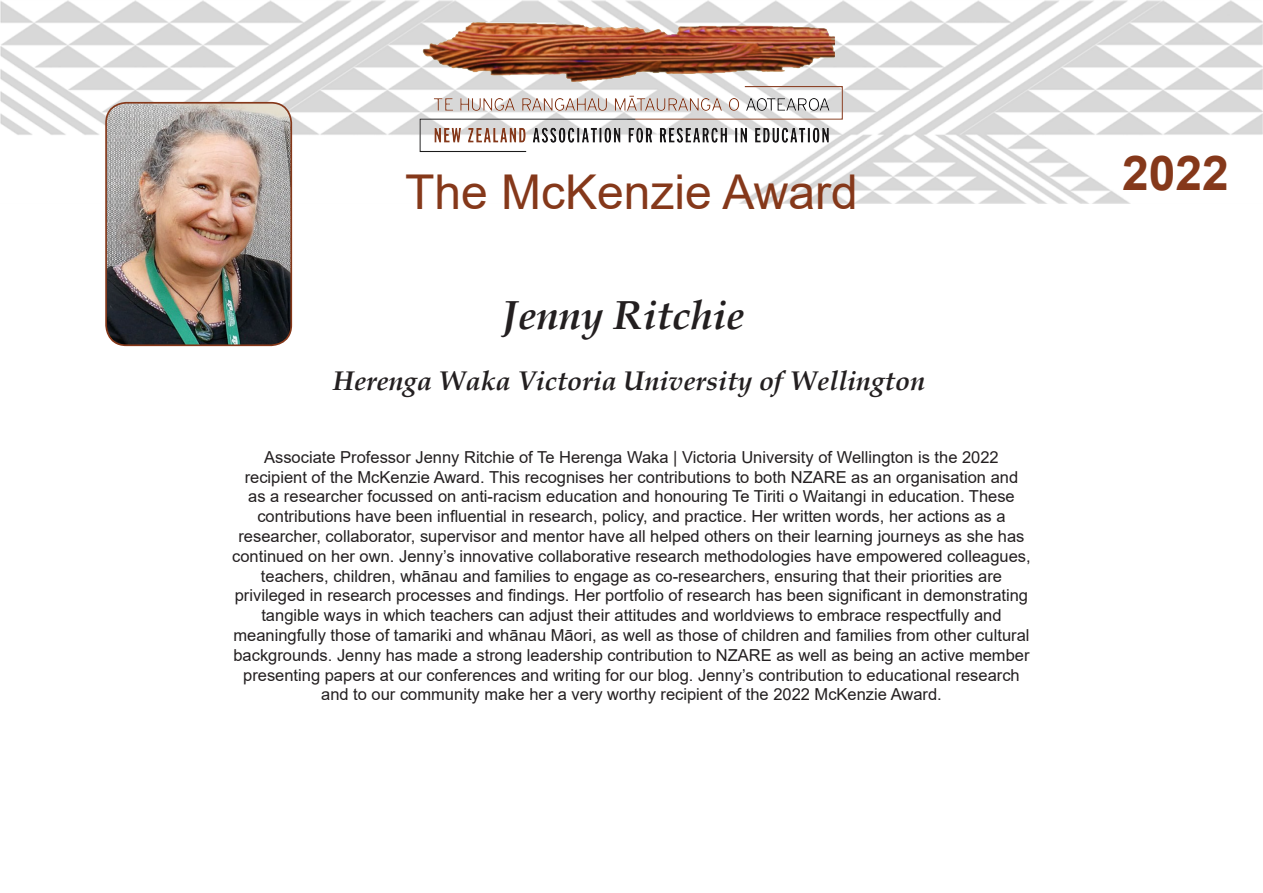
<style>
.page{position:relative;width:1263px;height:893px;background:#fff}
.page>*{position:absolute;margin:0;border:0;box-sizing:border-box;transform-origin:0 0}
.t1{font:48px "Arial";color:#85381a}
.t2{font:700 48px "Arial";color:#85381a}
.t3{font:italic 700 40.5px "Book Antiqua";color:#231f20}
.t4{font:italic 700 27px "Book Antiqua";color:#231f20}
.t5{font:16.5px/19.8px "Arial";color:#231f20;text-align:center}
</style>
<div class="page">
<img style="left:0;top:0;width:1263px;height:204px">
<img style="left:416px;top:0;width:431px;height:166px">
<img style="left:106px;top:103px;width:185px;height:242px">
<div style="left:105px;top:102px;width:187px;height:244px;border:2px solid #85381a;border-radius:20px"></div>
<p class="t1" style="left:405px;top:159px;width:454px">The McKenzie Award</p>
<p class="t3" style="left:502px;top:287px;width:243px">Jenny Ritchie</p>
<p class="t4" style="left:333px;top:362px;width:593px">Herenga Waka Victoria University of Wellington</p>
<p class="t5" style="left:232px;top:447px;width:800px">Associate Professor Jenny Ritchie of Te Herenga Waka | Victoria University of Wellington is the 2022 recipient of the McKenzie Award. This recognises her contributions to both NZARE as an organisation and<br>as a researcher focussed on anti-racism education and honouring Te Tiriti o Waitangi in education. These contributions have been influential in research, policy, and practice. Her written words, her actions as a researcher, collaborator, supervisor and mentor have all helped others on their learning journeys as she has continued on her own. Jenny’s innovative collaborative research methodologies have empowered colleagues, teachers, children, whānau and families to engage as co-researchers, ensuring that their priorities are privileged in research processes and findings. Her portfolio of research has been significant in demonstrating tangible ways in which teachers can adjust their attitudes and worldviews to embrace respectfully and meaningfully those of tamariki and whānau Māori, as well as those of children and families from other cultural backgrounds. Jenny has made a strong leadership contribution to NZARE as well as being an active member presenting papers at our conferences and writing for our blog. Jenny’s contribution to educational research and to our community make her a very worthy recipient of the 2022 McKenzie Award.</p>
<p class="t2" style="left:1122px;top:139px;width:108px">2022</p>
</div>
